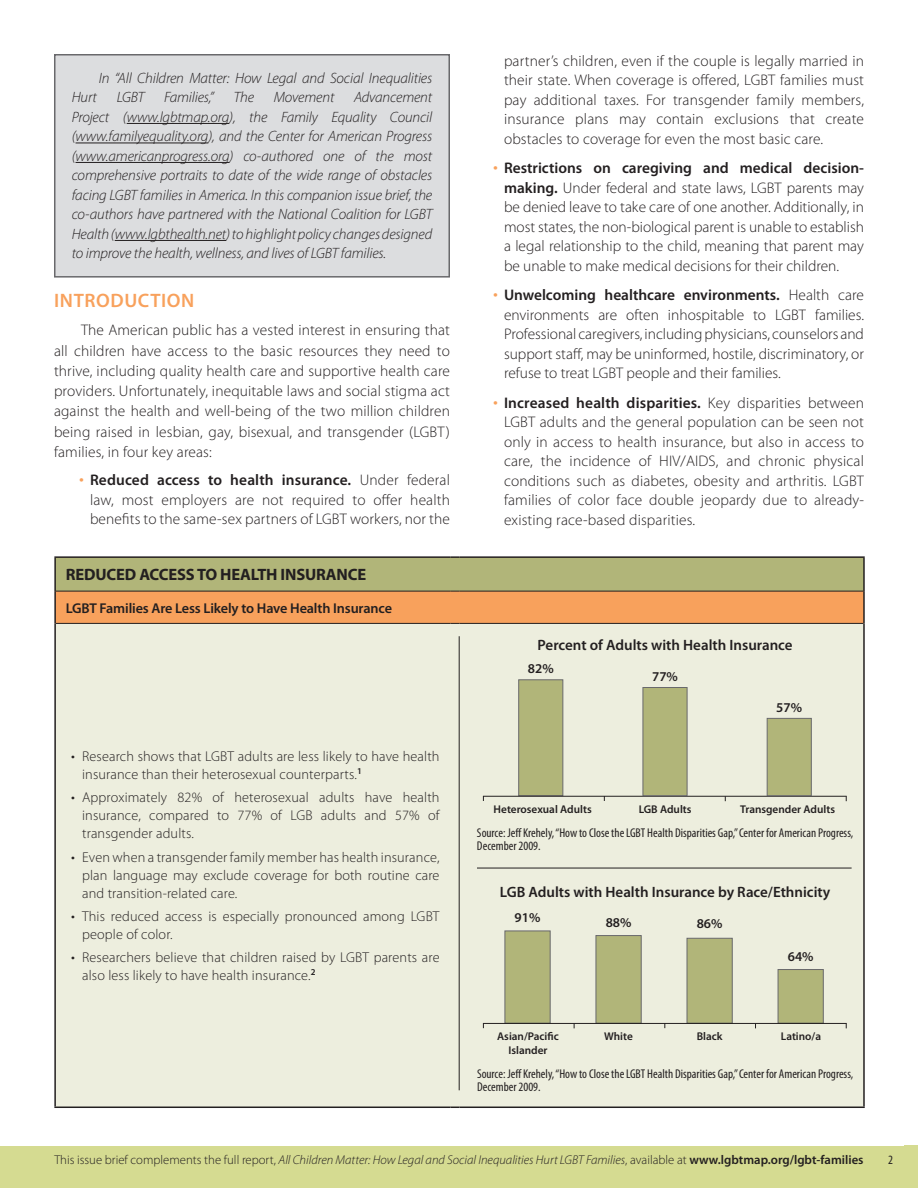
<style>
.page{position:relative;width:918px;height:1188px;background:#fff}
.page>*{position:absolute;margin:0;border:0;box-sizing:border-box;transform-origin:0 0}
.Heading_2{font:600 19.5px "Myriad Pro";letter-spacing:.03em;color:#f8a15c}
.Sidebar_Title{font:700 16.5px "Myriad Pro";letter-spacing:-.01em;color:#231f20}
.Body{font:300 15.3px/19.5px "Myriad Pro";letter-spacing:.01em;color:#231f20;text-align:justify}
.Body-2{font:italic 300 15px/19.5px "Myriad Pro";letter-spacing:-.01em;color:#231f20;text-align:justify}
.t1{font:600 15px "Myriad Pro";color:#231f20}
.t2{font:300 14.25px/18px "Myriad Pro";letter-spacing:.01em;color:#231f20}
.t3{font:600 14.25px "Myriad Pro";letter-spacing:-.01em;color:#231f20}
.t4{font:600 13.5px "Myriad Pro";color:#231f20}
.t5{font:condensed 12.75px/12.8px "Myriad Pro";color:#231f20}
.t6{font:italic 300 12.75px "Myriad Pro";color:#231f20}
.t7{font:600 11.25px/14.2px "Myriad Pro";color:#231f20;text-align:center}
.s1{font-size:19.5px;color:#f8a15c}
.s2{font-weight:600}
.s3{font-size:15.3px}
.s4{font-style:normal}
.s5{font-weight:600;font-style:normal}
</style>
<div class="page">
<div style="left:0;top:1146px;width:918px;height:42px;background:#d5db91"></div>
<div style="left:55px;top:557px;width:809px;height:34px;background:#b1b579"></div>
<div style="left:55px;top:591px;width:809px;height:32px;background:#f8a15c"></div>
<div style="left:56px;top:624px;width:807px;height:483px;background:#edeede"></div>
<hr style="left:54px;top:556px;width:396px;height:2px;background:#231f20">
<hr style="left:54px;top:558px;width:2px;height:33px;background:#231f20">
<svg style="left:450px;top:556px;width:10px;height:2px"></svg>
<hr style="left:460px;top:556px;width:405px;height:2px;background:#231f20">
<hr style="left:863px;top:558px;width:2px;height:33px;background:#231f20">
<hr style="left:54px;top:591px;width:2px;height:32px;background:#231f20">
<hr style="left:863px;top:591px;width:2px;height:32px;background:#231f20">
<hr style="left:54px;top:623px;width:2px;height:484px;background:#231f20">
<hr style="left:863px;top:623px;width:2px;height:484px;background:#231f20">
<hr style="left:56px;top:591px;width:394px;height:1px;background:#231f20">
<hr style="left:460px;top:591px;width:403px;height:1px;background:#231f20">
<hr style="left:56px;top:623px;width:394px;height:1px;background:#231f20">
<hr style="left:460px;top:623px;width:403px;height:1px;background:#231f20">
<hr style="left:54px;top:1107px;width:396px;height:1px;background:#231f20">
<hr style="left:460px;top:1107px;width:405px;height:1px;background:#231f20">
<div style="left:505px;top:931px;width:46px;height:93px;background:#b1b579;border:1px solid #69696c"></div>
<div style="left:596px;top:935px;width:46px;height:89px;background:#b1b579;border:1px solid #69696c"></div>
<div style="left:687px;top:938px;width:46px;height:86px;background:#b1b579;border:1px solid #69696c"></div>
<div style="left:778px;top:969px;width:46px;height:55px;background:#b1b579;border:1px solid #69696c"></div>
<hr style="left:483px;top:1023px;width:364px;height:1px;background:#231f20">
<hr style="left:477px;top:868px;width:375px;height:1px;background:#231f20">
<div style="left:518px;top:679px;width:45px;height:117px;background:#b1b579;border:1px solid #69696c"></div>
<hr style="left:483px;top:796px;width:364px;height:1px;background:#231f20">
<div style="left:643px;top:687px;width:44px;height:109px;background:#b1b579;border:1px solid #69696c"></div>
<div style="left:767px;top:718px;width:45px;height:78px;background:#b1b579;border:1px solid #69696c"></div>
<hr style="left:459px;top:636px;width:1px;height:454px;background:#231f20">
<div style="left:55px;top:55px;width:394px;height:222px;background:#dcdddf"></div>
<hr style="left:127px;top:123px;width:102px;height:1px;background:#231f20">
<hr style="left:76px;top:143px;width:132px;height:1px;background:#231f20">
<hr style="left:76px;top:162px;width:153px;height:1px;background:#231f20">
<hr style="left:115px;top:240px;width:111px;height:1px;background:#231f20">
<div style="left:54px;top:54px;width:396px;height:224px;border:2px solid #69696c"></div>
<p class="Body-2" style="left:99px;top:68px;width:335px">In “All Children Matter: How Legal and Social Inequalities</p>
<p class="Body-2" style="left:72px;top:88px;width:362px;text-indent:282px">Advancement Project (www.lgbtmap.org), the Family Equality Council (www.familyequality.org), and the Center for American Progress (www.americanprogress.org) co-authored one of the most comprehensive portraits to date of the wide range of obstacles facing LGBT families in America. In this companion issue brief, the co-authors have partnered with the National Coalition for LGBT Health (www.lgbthealth.net) to highlight policy changes designed to improve the health, wellness, and lives of LGBT families.</p>
<p class="Body-2" style="left:72px;top:88px;width:27px">Hurt</p>
<p class="Body-2" style="left:117px;top:88px;width:29px">LGBT</p>
<p class="Body-2" style="left:164px;top:88px;width:52px">Families,”</p>
<p class="Body-2" style="left:234px;top:88px;width:22px">The</p>
<p class="Body-2" style="left:274px;top:88px;width:62px">Movement</p>
<p class="Heading_2" style="left:54px;top:288px;width:142px">INTRODUCTION</p>
<p class="Body" style="left:54px;top:320px;width:398px;line-height:20.2px;text-indent:27px">The American public has a vested interest in ensuring that all children have access to the basic resources they need to thrive, including quality health care and supportive health care providers. Unfortunately, inequitable laws and social stigma act against the health and well-being of the two million children being raised in lesbian, gay, bisexual, and transgender (LGBT) families, in four key areas:</p>
<p class="Body" style="left:90px;top:470px;width:362px;text-indent:-11px"><span class="s1">•</span> <span class="s2">Reduced access to health insurance.</span> Under federal law, most employers are not required to offer health benefits to the same-sex partners of LGBT workers, nor the</p>
<p class="Sidebar_Title" style="left:66px;top:564px;width:302px">REDUCED ACCESS TO HEALTH INSURANCE</p>
<p class="t3" style="left:66px;top:599px;width:328px">LGBT Families Are Less Likely to Have Health Insurance</p>
<p class="t2" style="left:82px;top:747px;width:359px;text-indent:-11px"><span class="s3">•</span> Research shows that LGBT adults are less likely to have health insurance than their heterosexual counterparts.<sup>1</sup></p>
<p class="t2" style="left:82px;top:788px;width:359px;text-align:justify;text-indent:-11px"><span class="s3">•</span> Approximately 82% of heterosexual adults have health insurance, compared to 77% of LGB adults and 57% of transgender adults.</p>
<p class="t2" style="left:82px;top:848px;width:359px;text-align:justify;text-indent:-11px"><span class="s3">•</span> Even when a transgender family member has health insurance, plan language may exclude coverage for both routine care and transition-related care.</p>
<p class="t2" style="left:82px;top:907px;width:359px;text-indent:-11px"><span class="s3">•</span> This reduced access is especially pronounced among LGBT people of color.</p>
<p class="t2" style="left:82px;top:949px;width:359px;text-indent:-11px"><span class="s3">•</span> Researchers believe that children raised by LGBT parents are also less likely to have health insurance.<sup>2</sup></p>
<p class="Body" style="left:504px;top:51px;width:362px">partner’s children, even if the couple is legally married in their state. When coverage is offered, LGBT families must pay additional taxes. For transgender family members, insurance plans may contain exclusions that create obstacles to coverage for even the most basic care.</p>
<p class="Body" style="left:504px;top:158px;width:362px;text-indent:-11px"><span class="s1">•</span> <span class="s2">Restrictions on caregiving and medical decision&shy;making.</span> Under federal and state laws, LGBT parents may be denied leave to take care of one another. Additionally, in most states, the non-biological parent is unable to establish a legal relationship to the child, meaning that parent may be unable to make medical decisions for their children.</p>
<p class="Body" style="left:504px;top:285px;width:362px;text-indent:-11px"><span class="s1">•</span> <span class="s2">Unwelcoming healthcare environments.</span> Health care environments are often inhospitable to LGBT families.<br>Professional caregivers, including physicians, counselors and support staff, may be uninformed, hostile, discriminatory, or refuse to treat LGBT people and their families.</p>
<p class="Body" style="left:504px;top:393px;width:362px;text-indent:-11px"><span class="s1">•</span> <span class="s2">Increased health disparities.</span> Key disparities between LGBT adults and the general population can be seen not only in access to health insurance, but also in access to care, the incidence of HIV/AIDS, and chronic physical conditions such as diabetes, obesity and arthritis. LGBT families of color face double jeopardy due to already&shy;existing race-based disparities.</p>
<p class="t1" style="left:538px;top:636px;width:257px">Percent of Adults with Health Insurance</p>
<p class="t4" style="left:528px;top:659px;width:27px">82%</p>
<p class="t4" style="left:652px;top:668px;width:27px">77%</p>
<p class="t4" style="left:776px;top:699px;width:27px">57%</p>
<p class="t7" style="left:494px;top:802px;width:100px">Heterosexual Adults</p>
<p class="t7" style="left:639px;top:802px;width:54px">LGB Adults</p>
<p class="t7" style="left:740px;top:802px;width:96px">Transgender Adults</p>
<p class="t5" style="left:477px;top:826px;width:378px">Source: Jeff Krehely, “How to Close the LGBT Health Disparities Gap,” Center for American Progress,<br>December 2009.</p>
<p class="t1" style="left:500px;top:883px;width:332px">LGB Adults with Health Insurance by Race/Ethnicity</p>
<p class="t4" style="left:515px;top:909px;width:27px">91%</p>
<p class="t4" style="left:606px;top:914px;width:27px">88%</p>
<p class="t4" style="left:697px;top:915px;width:27px">86%</p>
<p class="t4" style="left:788px;top:948px;width:27px">64%</p>
<p class="t7" style="left:497px;top:1029px;width:63px">Asian/Pacific<br>Islander</p>
<p class="t7" style="left:604px;top:1029px;width:30px">White</p>
<p class="t7" style="left:697px;top:1029px;width:27px">Black</p>
<p class="t7" style="left:781px;top:1029px;width:42px">Latino/a</p>
<p class="t5" style="left:477px;top:1067px;width:378px">Source: Jeff Krehely, “How to Close the LGBT Health Disparities Gap,” Center for American Progress,<br>December 2009.</p>
<p class="t6" style="left:54px;top:1152px;width:811px"><span class="s4">This issue brief complements the full report,</span> All Children Matter: How Legal and Social Inequalities Hurt LGBT Families<span class="s4">, available at</span> <span class="s5">www.lgbtmap.org/lgbt-families</span></p>
<p class="t5" style="left:888px;top:1153px;width:6px">2</p>
</div>
